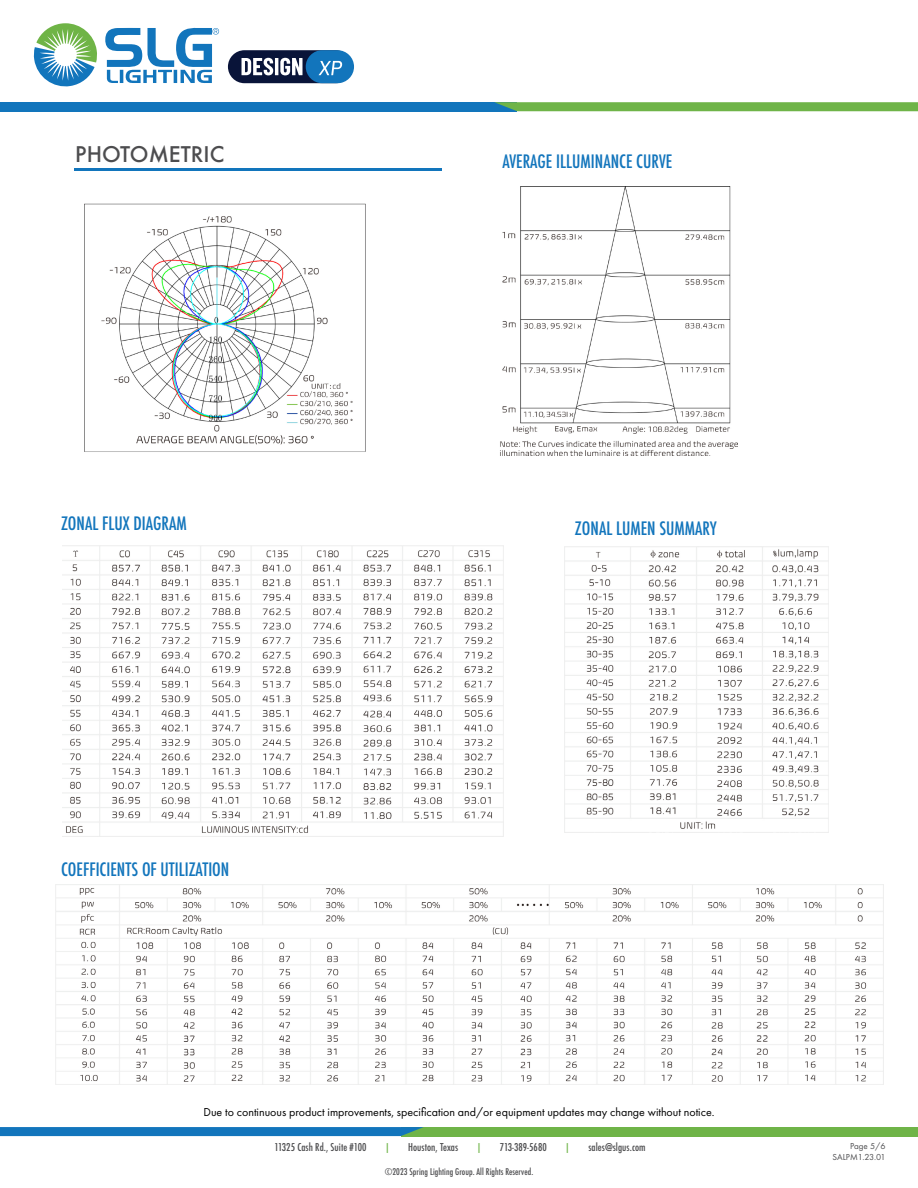
<style>
.page{position:relative;width:918px;height:1188px;background:#fff}
.page>*{position:absolute;margin:0;border:0;box-sizing:border-box;transform-origin:0 0}
.Product_Name_Heading{font:500 21px "Futura";color:#4d4d4f}
.t1{font:500 condensed 18px "Futura";color:#1275bc}
.t2{font:12px "Futura PT";color:#000}
.t3{font:500 condensed 10.5px "Futura";letter-spacing:.005em;color:#4d4d4f}
.t4{font:500 condensed 10.5px "Futura";color:#6fb448}
.t5{font:500 condensed 9px "Futura";letter-spacing:.005em;color:#4d4d4f}
.t6{font:9px "Futura PT";color:#4d4d4f}
</style>
<div class="page">
<div style="left:0;top:102px;width:517px;height:9px;background:#1275bc"></div>
<svg style="left:494px;top:102px;width:424px;height:9px;background:#6fb34f"></svg>
<div style="left:401px;top:1127px;width:517px;height:9px;background:#6fb448"></div>
<svg style="left:0;top:1127px;width:423px;height:9px;background:#1577b9"></svg>
<svg style="left:105px;top:27px;width:114px;height:56px"></svg>
<svg style="left:34px;top:23px;width:63px;height:63px"></svg>
<div style="left:228px;top:50px;width:124px;height:33px;background:#091439;border-radius:16px"></div>
<div style="left:306px;top:50px;width:48px;height:33px;background:#1275bc;border-radius:16px"></div>
<svg style="left:242px;top:58px;width:60px;height:17px"></svg>
<svg style="left:319px;top:61px;width:23px;height:14px"></svg>
<hr style="left:75px;top:169px;width:367px;height:2px;background:#1275bc">
<img style="left:84px;top:186px;width:654px;height:269px">
<img style="left:62px;top:545px;width:442px;height:292px">
<img style="left:55px;top:885px;width:828px;height:200px">
<img style="left:564px;top:547px;width:264px;height:286px">
<p class="Product_Name_Heading" style="left:75px;top:140px;width:151px">PHOTOMETRIC</p>
<p class="t1" style="left:502px;top:150px;width:171px">AVERAGE ILLUMINANCE CURVE</p>
<p class="t1" style="left:61px;top:512px;width:127px">ZONAL FLUX DIAGRAM</p>
<p class="t1" style="left:575px;top:517px;width:143px">ZONAL LUMEN SUMMARY</p>
<p class="t1" style="left:61px;top:858px;width:170px">COEFFICIENTS OF UTILIZATION</p>
<p class="t2" style="left:203px;top:1105px;width:513px">Due to continuous product improvements, specification and/or equipment updates may change without notice.</p>
<p class="t3" style="left:275px;top:1141px;width:93px">11325 Cash Rd., Suite #100</p>
<p class="t4" style="left:384px;top:1141px;width:7px">|</p>
<p class="t3" style="left:408px;top:1141px;width:51px">Houston, Texas</p>
<p class="t4" style="left:476px;top:1141px;width:7px">|</p>
<p class="t3" style="left:500px;top:1141px;width:48px">713-389-5680</p>
<p class="t4" style="left:565px;top:1141px;width:7px">|</p>
<p class="t3" style="left:588px;top:1141px;width:59px">sales@slgus.com</p>
<p class="t5" style="left:385px;top:1166px;width:150px">©2023 Spring Lighting Group. All Rights Reserved.</p>
<p class="t6" style="left:850px;top:1141px;width:37px">Page 5/6</p>
<p class="t6" style="left:832px;top:1152px;width:55px">SALPM1.23.01</p>
</div>
